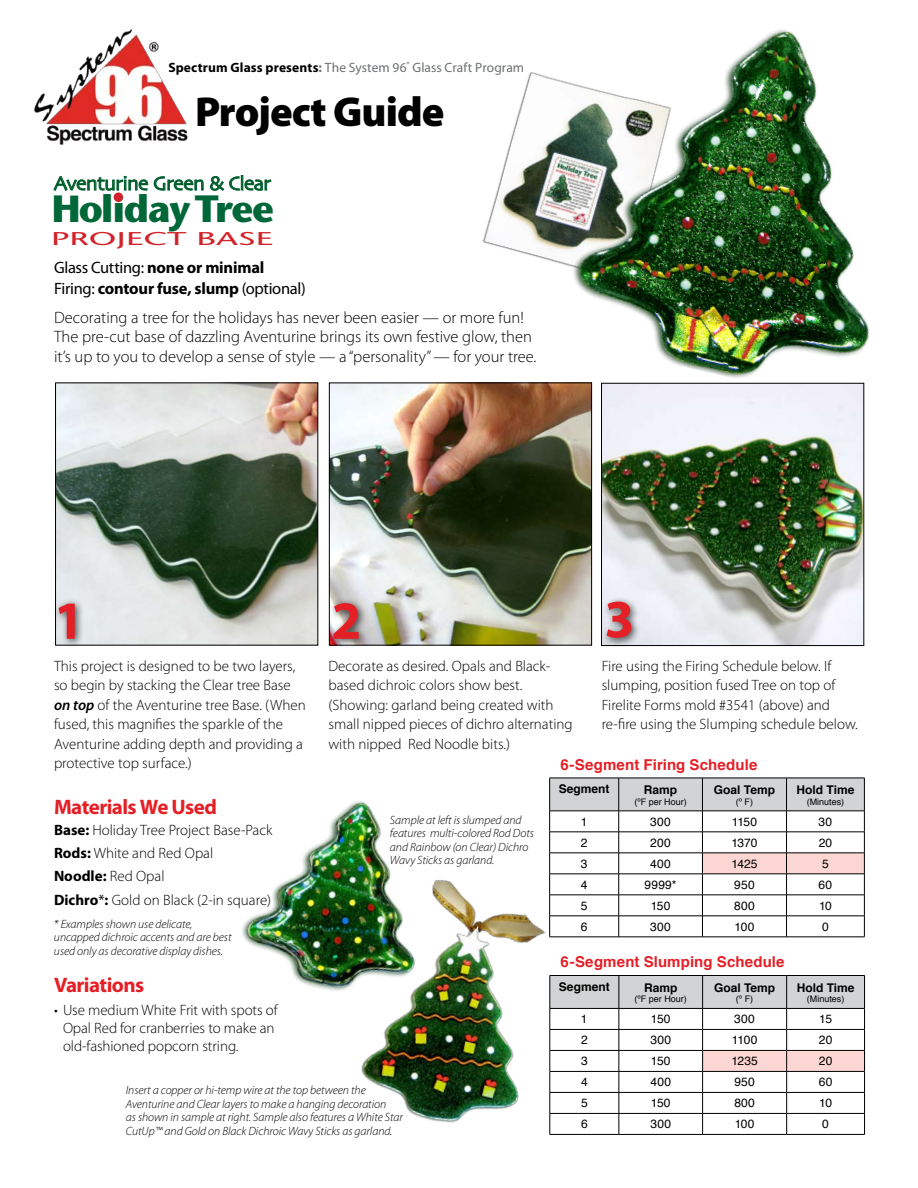
<style>
.page{position:relative;width:918px;height:1188px;background:#fff}
.page>*{position:absolute;margin:0;border:0;box-sizing:border-box;transform-origin:0 0}
.t1{font:700 54px "Myriad Pro";color:#e51f26}
.t2{font:900 42px "Myriad Pro";letter-spacing:-.025em;color:#000}
.t3{font:700 37.95px "Stone Sans";letter-spacing:-.03em;color:#006738}
.t4{font:700 21px "Myriad Pro";letter-spacing:-.03em;color:#e51f26}
.t5{font:20.25px "Skia";letter-spacing:-.035em;color:#005925}
.t6{font:18.45px "Stone Sans";color:#d2232a;scale:1.88 1}
.t7{font:300 16.5px/19.5px "Myriad Pro";color:#000}
.t8{font:16.5px/21px "Myriad Pro";letter-spacing:-.02em;color:#000}
.t9{font:300 15px/19.5px "Myriad Pro";color:#000}
.t10{font:700 15px "Helvetica";letter-spacing:.005em;color:#e51f26}
.t11{font:13.5px "Myriad Pro";letter-spacing:.005em;color:#6d6f71}
.t12{font:italic 300 12px/13.5px "Myriad Pro";letter-spacing:-.005em;color:#000}
.t13{font:12px "Helvetica";letter-spacing:.02em;color:#000}
.t14{font:700 12px "Helvetica";color:#000}
.t15{font:9px "Helvetica";color:#000}
.s1{font-weight:700;color:#000}
.s2{font-weight:700}
.s3{font-weight:600;font-style:italic}
.s4{font-weight:400}
</style>
<div class="page">
<img style="left:482px;top:72px;width:63px;height:188px">
<img style="left:57px;top:384px;width:259px;height:260px">
<div style="left:55px;top:382px;width:263px;height:264px;border:1px solid #000"></div>
<img style="left:331px;top:385px;width:259px;height:259px">
<div style="left:329px;top:383px;width:263px;height:263px;border:1px solid #000"></div>
<img style="left:603px;top:408px;width:259px;height:236px">
<div style="left:53px;top:598px;width:31px;height:51px;background:#000;opacity:.75"></div>
<div style="left:328px;top:597px;width:41px;height:51px;background:#000;opacity:.75"></div>
<div style="left:600px;top:596px;width:40px;height:52px;background:#000;opacity:.75"></div>
<img style="left:34px;top:29px;width:154px;height:116px">
<img style="left:545px;top:29px;width:324px;height:379px">
<svg style="left:53px;top:176px;width:95px;height:22px"></svg>
<svg style="left:154px;top:176px;width:50px;height:15px"></svg>
<svg style="left:210px;top:175px;width:61px;height:16px"></svg>
<div style="left:114px;top:192px;width:9px;height:10px;background:#d2232a;border-radius:50%"></div>
<img style="left:361px;top:956px;width:189px;height:179px">
<img style="left:458px;top:891px;width:88px;height:65px">
<svg style="left:549px;top:778px;width:316px;height:159px"></svg>
<hr style="left:549px;top:937px;width:70px;height:1px;background:#000">
<hr style="left:619px;top:937px;width:83px;height:1px;background:#000">
<hr style="left:702px;top:937px;width:85px;height:1px;background:#000">
<hr style="left:787px;top:937px;width:78px;height:1px;background:#000">
<hr style="left:550px;top:975px;width:69px;height:1px;background:#000">
<hr style="left:619px;top:975px;width:84px;height:1px;background:#000">
<hr style="left:703px;top:975px;width:84px;height:1px;background:#000">
<hr style="left:787px;top:975px;width:78px;height:1px;background:#000">
<svg style="left:550px;top:976px;width:315px;height:158px"></svg>
<hr style="left:550px;top:1134px;width:69px;height:1px;background:#000">
<hr style="left:619px;top:1134px;width:84px;height:1px;background:#000">
<hr style="left:703px;top:1134px;width:84px;height:1px;background:#000">
<hr style="left:787px;top:1134px;width:78px;height:1px;background:#000">
<img style="left:242px;top:801px;width:216px;height:210px">
<p class="t11" style="left:168px;top:59px;width:357px"><span class="s1">Spectrum Glass presents</span><span class="s2">:</span> The System 96<sup>®</sup> Glass Craft Program</p>
<h2 class="t2" style="left:195px;top:84px;width:251px">Project Guide</h2>
<h3 class="t5" style="left:54px;top:171px;width:219px">Aventurine Green &amp; Clear</h3>
<h3 class="t3" style="left:52px;top:185px;width:224px">Holiday Tree</h3>
<p class="t6" style="left:51px;top:227px;width:120px">PROJECT BASE</p>
<p class="t8" style="left:54px;top:257px;width:253px">Glass Cutting: <span class="s2">none or minimal<br></span>Firing: <span class="s2">contour fuse, slump</span> (optional)</p>
<p class="t7" style="left:54px;top:307px;width:484px">Decorating a tree for the holidays has never been easier — or more fun!<br>The pre-cut base of dazzling Aventurine brings its own festive glow, then it’s up to you to develop a sense of style — a “personality” — for your tree.</p>
<h1 class="t1" style="left:54px;top:585px;width:31px">1</h1>
<h1 class="t1" style="left:331px;top:585px;width:31px">2</h1>
<h1 class="t1" style="left:604px;top:584px;width:31px">3</h1>
<p class="t9" style="left:54px;top:656px;width:253px">This project is designed to be two layers, so begin by stacking the Clear tree Base <span class="s3">on top</span> of the Aventurine tree Base. (When fused, this magnifies the sparkle of the Aventurine adding depth and providing a protective top surface.)</p>
<p class="t9" style="left:328px;top:656px;width:246px">Decorate as desired. Opals and Black&shy;based dichroic colors show best. (Showing: garland being created with small nipped pieces of dichro alternating with nipped Red Noodle bits.)</p>
<p class="t9" style="left:602px;top:656px;width:258px">Fire using the Firing Schedule below. If slumping, position fused Tree on top of Firelite Forms mold #3541 (above) and re-fire using the Slumping schedule below.</p>
<p class="t10" style="left:561px;top:752px;width:198px">6-Segment Firing Schedule</p>
<p class="t14" style="left:559px;top:779px;width:52px">Segment</p>
<p class="t14" style="left:644px;top:780px;width:35px">Ramp</p>
<p class="t15" style="left:634px;top:795px;width:54px">(ºF per Hour)</p>
<p class="t14" style="left:714px;top:780px;width:63px">Goal Temp</p>
<p class="t15" style="left:736px;top:795px;width:19px">(º F)</p>
<p class="t14" style="left:797px;top:780px;width:59px">Hold Time</p>
<p class="t15" style="left:807px;top:795px;width:39px">(Minutes)</p>
<h3 class="t4" style="left:54px;top:793px;width:164px">Materials We Used</h3>
<p class="t9" style="left:54px;top:819px;width:220px;line-height:22.8px"><span class="s2">Base:</span> Holiday Tree Project Base-Pack<br><span class="s2">Rods:</span> White and Red Opal<br><span class="s2">Noodle:</span> Red Opal</p>
<p class="t9" style="left:54px;top:890px;width:219px"><span class="s2">Dichro</span><span class="s4">*</span><span class="s2">:</span> Gold on Black (2-in square)</p>
<p class="t12" style="left:390px;top:813px;width:146px">Sample at left is slumped and features multi-colored Rod Dots and Rainbow (on Clear) Dichro<br>Wavy Sticks as garland.</p>
<p class="t13" style="left:581px;top:812px;width:8px">1</p>
<p class="t13" style="left:650px;top:812px;width:22px">300</p>
<p class="t13" style="left:732px;top:812px;width:27px">1150</p>
<p class="t13" style="left:819px;top:812px;width:15px">30</p>
<p class="t13" style="left:581px;top:833px;width:8px">2</p>
<p class="t13" style="left:650px;top:833px;width:22px">200</p>
<p class="t13" style="left:731px;top:833px;width:28px">1370</p>
<p class="t13" style="left:819px;top:833px;width:15px">20</p>
<p class="t13" style="left:581px;top:854px;width:8px">3</p>
<p class="t13" style="left:650px;top:854px;width:22px">400</p>
<p class="t13" style="left:731px;top:854px;width:28px">1425</p>
<p class="t13" style="left:822px;top:854px;width:8px">5</p>
<p class="t13" style="left:581px;top:875px;width:8px">4</p>
<p class="t13" style="left:645px;top:875px;width:34px">9999*</p>
<p class="t13" style="left:734px;top:875px;width:22px">950</p>
<p class="t13" style="left:819px;top:875px;width:15px">60</p>
<p class="t13" style="left:581px;top:896px;width:8px">5</p>
<p class="t13" style="left:651px;top:896px;width:21px">150</p>
<p class="t13" style="left:734px;top:896px;width:22px">800</p>
<p class="t13" style="left:819px;top:896px;width:14px">10</p>
<p class="t13" style="left:581px;top:917px;width:8px">6</p>
<p class="t13" style="left:650px;top:917px;width:22px">300</p>
<p class="t13" style="left:735px;top:917px;width:21px">100</p>
<p class="t13" style="left:822px;top:917px;width:8px">0</p>
<p class="t10" style="left:561px;top:950px;width:225px">6-Segment Slumping Schedule</p>
<p class="t14" style="left:559px;top:977px;width:52px">Segment</p>
<p class="t14" style="left:644px;top:978px;width:35px">Ramp</p>
<p class="t15" style="left:635px;top:992px;width:54px">(ºF per Hour)</p>
<p class="t12" style="left:54px;top:917px;width:179px">* Examples shown use delicate, uncapped dichroic accents and are best used only as decorative display dishes.</p>
<h3 class="t4" style="left:54px;top:971px;width:92px">Variations</h3>
<p class="t9" style="left:63px;top:1001px;width:216px;line-height:18px;text-indent:-9px">• Use medium White Frit with spots of<br>Opal Red for cranberries to make an old-fashioned popcorn string.</p>
<p class="t14" style="left:714px;top:978px;width:63px">Goal Temp</p>
<p class="t15" style="left:736px;top:992px;width:19px">(º F)</p>
<p class="t14" style="left:797px;top:978px;width:59px">Hold Time</p>
<p class="t15" style="left:807px;top:992px;width:39px">(Minutes)</p>
<p class="t13" style="left:581px;top:1010px;width:8px">1</p>
<p class="t13" style="left:651px;top:1010px;width:21px">150</p>
<p class="t13" style="left:734px;top:1010px;width:22px">300</p>
<p class="t13" style="left:819px;top:1010px;width:14px">15</p>
<p class="t13" style="left:581px;top:1031px;width:8px">2</p>
<p class="t13" style="left:650px;top:1031px;width:22px">300</p>
<p class="t13" style="left:732px;top:1031px;width:27px">1100</p>
<p class="t13" style="left:819px;top:1031px;width:15px">20</p>
<p class="t13" style="left:581px;top:1052px;width:8px">3</p>
<p class="t13" style="left:651px;top:1052px;width:21px">150</p>
<p class="t13" style="left:731px;top:1052px;width:28px">1235</p>
<p class="t13" style="left:819px;top:1052px;width:15px">20</p>
<p class="t13" style="left:581px;top:1073px;width:8px">4</p>
<p class="t13" style="left:650px;top:1073px;width:22px">400</p>
<p class="t13" style="left:734px;top:1073px;width:22px">950</p>
<p class="t13" style="left:819px;top:1073px;width:15px">60</p>
<p class="t13" style="left:581px;top:1094px;width:8px">5</p>
<p class="t13" style="left:651px;top:1094px;width:21px">150</p>
<p class="t13" style="left:734px;top:1094px;width:22px">800</p>
<p class="t13" style="left:819px;top:1094px;width:14px">10</p>
<p class="t13" style="left:581px;top:1115px;width:8px">6</p>
<p class="t13" style="left:650px;top:1115px;width:22px">300</p>
<p class="t13" style="left:735px;top:1115px;width:21px">100</p>
<p class="t13" style="left:822px;top:1115px;width:8px">0</p>
<p class="t12" style="left:126px;top:1083px;width:279px">Insert a copper or hi-temp wire at the top between the Aventurine and Clear layers to make a hanging decoration<br>as shown in sample at right. Sample also features a White Star CutUp™ and Gold on Black Dichroic Wavy Sticks as garland.</p>
</div>
